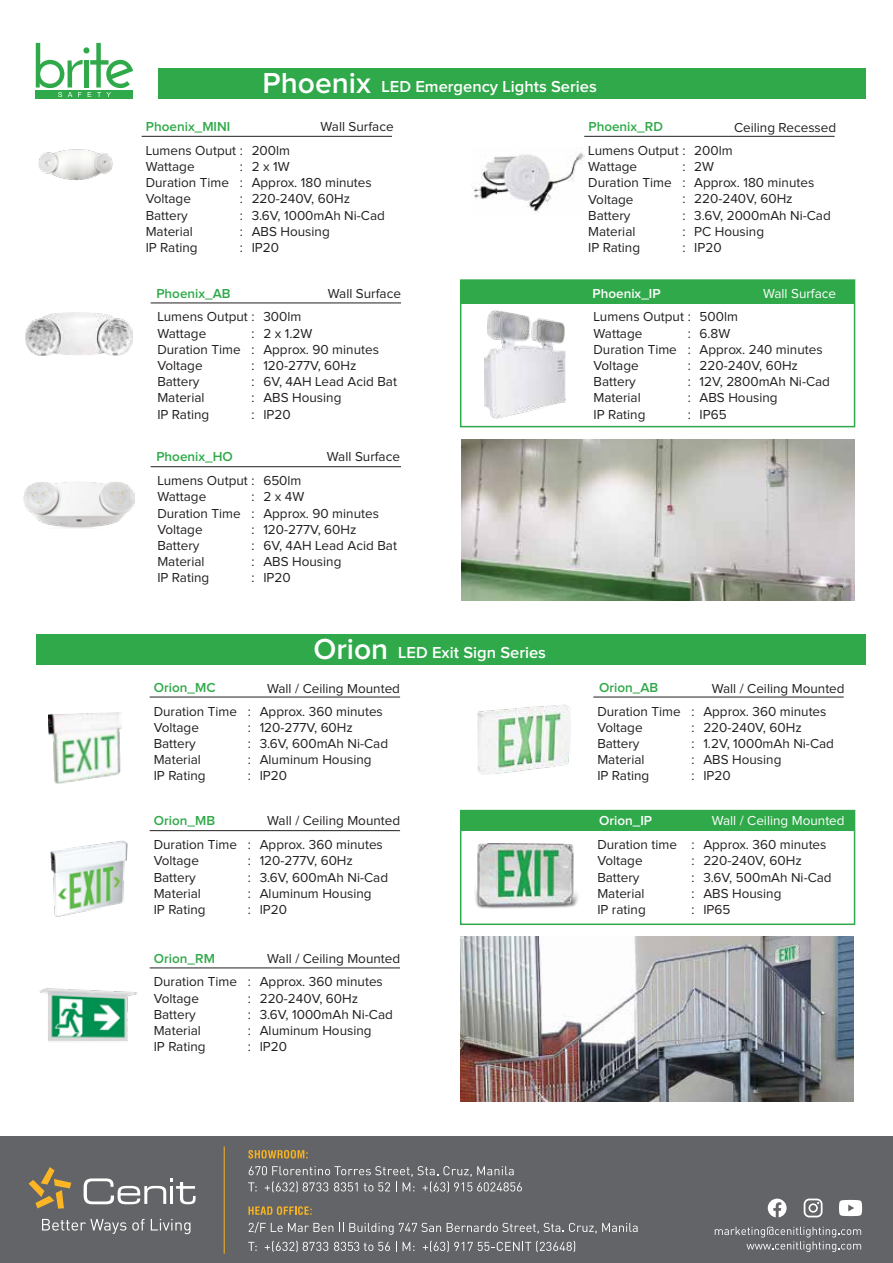
<style>
.page{position:relative;width:893px;height:1263px;background:#fff}
.page>*{position:absolute;margin:0;border:0;box-sizing:border-box;transform-origin:0 0}
.t1{font:600 16.5px "Proxima Nova";color:#fff}
.t2{font:13.5px/16.2px "Proxima Nova";color:#231f20}
.t3{font:600 13.5px "Proxima Nova";color:#2fa949}
.t4{font:13.5px "Proxima Nova";color:#fff}
.t5{font:600 13.5px "Proxima Nova";color:#fff}
.s1{font-size:30px}
</style>
<div class="page">
<div style="left:461px;top:810px;width:393px;height:21px;background:#2fa949"></div>
<div style="left:460px;top:810px;width:395px;height:115px;border:2px solid #2fa949"></div>
<div style="left:158px;top:69px;width:707px;height:30px;background:#2fa949"></div>
<div style="left:0;top:1136px;width:893px;height:127px;background:#636467"></div>
<svg style="left:715px;top:1227px;width:146px;height:25px"></svg>
<svg style="left:768px;top:1198px;width:19px;height:19px"></svg>
<svg style="left:804px;top:1198px;width:18px;height:19px"></svg>
<svg style="left:839px;top:1200px;width:23px;height:16px"></svg>
<hr style="left:224px;top:1146px;width:1px;height:108px;background:#f8b31f">
<svg style="left:248px;top:1166px;width:274px;height:26px"></svg>
<svg style="left:248px;top:1150px;width:60px;height:8px"></svg>
<svg style="left:249px;top:1222px;width:84px;height:11px"></svg>
<svg style="left:339px;top:1223px;width:102px;height:12px"></svg>
<svg style="left:447px;top:1223px;width:191px;height:11px"></svg>
<svg style="left:248px;top:1242px;width:9px;height:9px"></svg>
<svg style="left:265px;top:1241px;width:63px;height:11px"></svg>
<svg style="left:334px;top:1242px;width:56px;height:9px"></svg>
<svg style="left:403px;top:1242px;width:11px;height:9px"></svg>
<svg style="left:423px;top:1241px;width:152px;height:11px"></svg>
<svg style="left:248px;top:1206px;width:64px;height:9px"></svg>
<svg style="left:29px;top:1167px;width:42px;height:41px"></svg>
<svg style="left:84px;top:1178px;width:112px;height:26px"></svg>
<svg style="left:42px;top:1219px;width:84px;height:15px"></svg>
<svg style="left:132px;top:1219px;width:13px;height:11px"></svg>
<svg style="left:151px;top:1219px;width:39px;height:15px"></svg>
<div style="left:36px;top:90px;width:97px;height:9px;background:#2fa949"></div>
<svg style="left:36px;top:43px;width:97px;height:54px"></svg>
<div style="left:36px;top:634px;width:829px;height:31px;background:#2fa949"></div>
<img style="left:462px;top:439px;width:392px;height:161px">
<hr style="left:151px;top:466px;width:250px;height:1px;background:#231f20">
<img style="left:24px;top:482px;width:111px;height:46px">
<div style="left:461px;top:280px;width:393px;height:24px;background:#2fa949"></div>
<div style="left:460px;top:279px;width:395px;height:148px;border:2px solid #2fa949"></div>
<img style="left:484px;top:310px;width:82px;height:108px">
<hr style="left:142px;top:136px;width:250px;height:1px;background:#231f20">
<img style="left:38px;top:149px;width:75px;height:32px">
<hr style="left:150px;top:697px;width:250px;height:1px;background:#231f20">
<hr style="left:150px;top:830px;width:250px;height:1px;background:#231f20">
<hr style="left:150px;top:968px;width:250px;height:1px;background:#231f20">
<img style="left:48px;top:712px;width:74px;height:72px">
<img style="left:50px;top:840px;width:78px;height:77px">
<img style="left:39px;top:988px;width:99px;height:54px">
<hr style="left:593px;top:697px;width:251px;height:1px;background:#231f20">
<img style="left:477px;top:705px;width:94px;height:70px">
<img style="left:460px;top:936px;width:393px;height:165px">
<img style="left:775px;top:943px;width:25px;height:21px">
<img style="left:475px;top:844px;width:103px;height:65px">
<img style="left:472px;top:152px;width:112px;height:62px">
<hr style="left:584px;top:136px;width:251px;height:1px;background:#231f20">
<hr style="left:151px;top:303px;width:250px;height:1px;background:#231f20">
<img style="left:26px;top:312px;width:107px;height:44px">
<p class="t1" style="left:263px;top:79px;width:336px"><span class="s1">Phoenix</span> LED Emergency Lights Series</p>
<p class="t3" style="left:146px;top:120px;width:86px">Phoenix_MINI</p>
<p class="t2" style="left:321px;top:119px;width:75px">Wall Surface</p>
<p class="t2" style="left:146px;top:143px;width:99px">Lumens Output :<br>Wattage<br>Duration Time<br>Voltage<br>Battery<br>Material<br>IP Rating</p>
<p class="t2" style="left:252px;top:143px;width:135px">200lm<br>2 x 1W<br>Approx. 180 minutes<br>220-240V, 60Hz<br>3.6V, 1000mAh Ni-Cad<br>ABS Housing<br>IP20</p>
<p class="t2" style="left:240px;top:159px;width:5px;text-align:justify">: : : : : :</p>
<p class="t3" style="left:156px;top:287px;width:76px">Phoenix_AB</p>
<p class="t2" style="left:328px;top:286px;width:75px">Wall Surface</p>
<p class="t2" style="left:157px;top:309px;width:99px">Lumens Output :<br>Wattage<br>Duration Time<br>Voltage<br>Battery<br>Material<br>IP Rating</p>
<p class="t2" style="left:263px;top:309px;width:135px">300lm<br>2 x 1.2W<br>Approx. 90 minutes<br>120-277V, 60Hz<br>6V, 4AH Lead Acid Bat<br>ABS Housing<br>IP20</p>
<p class="t2" style="left:252px;top:326px;width:5px;text-align:justify">: : : : : :</p>
<p class="t3" style="left:156px;top:451px;width:78px">Phoenix_HO</p>
<p class="t2" style="left:327px;top:449px;width:75px">Wall Surface</p>
<p class="t2" style="left:157px;top:473px;width:99px">Lumens Output :<br>Wattage<br>Duration Time<br>Voltage<br>Battery<br>Material<br>IP Rating</p>
<p class="t2" style="left:263px;top:473px;width:135px">650lm<br>2 x 4W<br>Approx. 90 minutes<br>120-277V, 60Hz<br>6V, 4AH Lead Acid Bat<br>ABS Housing<br>IP20</p>
<p class="t2" style="left:252px;top:489px;width:5px;text-align:justify">: : : : : :</p>
<p class="t1" style="left:313px;top:645px;width:234px"><span class="s1">Orion</span> LED Exit Sign Series</p>
<p class="t3" style="left:588px;top:120px;width:76px">Phoenix_RD</p>
<p class="t2" style="left:734px;top:120px;width:104px">Ceiling Recessed</p>
<p class="t2" style="left:588px;top:143px;width:99px">Lumens Output :<br>Wattage<br>Duration Time<br>Voltage<br>Battery<br>Material<br>IP Rating</p>
<p class="t2" style="left:694px;top:143px;width:138px">200lm<br>2W<br>Approx. 180 minutes<br>220-240V, 60Hz<br>3.6V, 2000mAh Ni-Cad<br>PC Housing<br>IP20</p>
<p class="t2" style="left:682px;top:159px;width:5px;text-align:justify">: : : : : :</p>
<p class="t5" style="left:593px;top:287px;width:70px">Phoenix_IP</p>
<p class="t4" style="left:763px;top:287px;width:75px">Wall Surface</p>
<p class="t2" style="left:593px;top:309px;width:99px">Lumens Output :<br>Wattage<br>Duration Time<br>Voltage<br>Battery<br>Material<br>IP Rating</p>
<p class="t2" style="left:700px;top:309px;width:132px">500lm<br>6.8W<br>Approx. 240 minutes<br>220-240V, 60Hz<br>12V, 2800mAh Ni-Cad<br>ABS Housing<br>IP65</p>
<p class="t2" style="left:688px;top:326px;width:5px;text-align:justify">: : : : : :</p>
<p class="t3" style="left:154px;top:681px;width:63px">Orion_MC</p>
<p class="t2" style="left:267px;top:681px;width:134px">Wall / Ceiling Mounted</p>
<p class="t3" style="left:599px;top:681px;width:61px">Orion_AB</p>
<p class="t2" style="left:712px;top:681px;width:134px">Wall / Ceiling Mounted</p>
<p class="t2" style="left:154px;top:703px;width:85px">Duration Time<br>Voltage<br>Battery<br>Material<br>IP Rating</p>
<p class="t2" style="left:260px;top:703px;width:130px">Approx. 360 minutes<br>120-277V, 60Hz<br>3.6V, 600mAh Ni-Cad<br>Aluminum Housing<br>IP20</p>
<p class="t2" style="left:248px;top:703px;width:5px;text-align:justify">: : : : :</p>
<p class="t2" style="left:597px;top:704px;width:85px">Duration Time<br>Voltage<br>Battery<br>Material<br>IP Rating</p>
<p class="t2" style="left:703px;top:703px;width:132px">Approx. 360 minutes<br>220-240V, 60Hz<br>1.2V, 1000mAh Ni-Cad<br>ABS Housing<br>IP20</p>
<p class="t2" style="left:692px;top:703px;width:5px;text-align:justify">: : : : :</p>
<p class="t3" style="left:154px;top:815px;width:63px">Orion_MB</p>
<p class="t2" style="left:267px;top:813px;width:134px">Wall / Ceiling Mounted</p>
<p class="t5" style="left:599px;top:815px;width:55px">Orion_IP</p>
<p class="t4" style="left:712px;top:815px;width:134px">Wall / Ceiling Mounted</p>
<p class="t2" style="left:154px;top:837px;width:85px">Duration Time<br>Voltage<br>Battery<br>Material<br>IP Rating</p>
<p class="t2" style="left:260px;top:837px;width:130px">Approx. 360 minutes<br>120-277V, 60Hz<br>3.6V, 600mAh Ni-Cad<br>Aluminum Housing<br>IP20</p>
<p class="t2" style="left:248px;top:837px;width:5px;text-align:justify">: : : : :</p>
<p class="t3" style="left:154px;top:952px;width:63px">Orion_RM</p>
<p class="t2" style="left:154px;top:974px;width:85px">Duration Time<br>Voltage<br>Battery<br>Material<br>IP Rating</p>
<p class="t2" style="left:248px;top:974px;width:5px;text-align:justify">: : : : :</p>
<p class="t2" style="left:267px;top:950px;width:134px">Wall / Ceiling Mounted</p>
<p class="t2" style="left:260px;top:974px;width:135px">Approx. 360 minutes<br>220-240V, 60Hz<br>3.6V, 1000mAh Ni-Cad<br>Aluminum Housing<br>IP20</p>
<p class="t2" style="left:597px;top:837px;width:81px">Duration time<br>Voltage<br>Battery<br>Material<br>IP rating</p>
<p class="t2" style="left:703px;top:837px;width:130px">Approx. 360 minutes<br>220-240V, 60Hz<br>3.6V, 500mAh Ni-Cad<br>ABS Housing<br>IP65</p>
<p class="t2" style="left:692px;top:837px;width:5px;text-align:justify">: : : : :</p>
</div>
